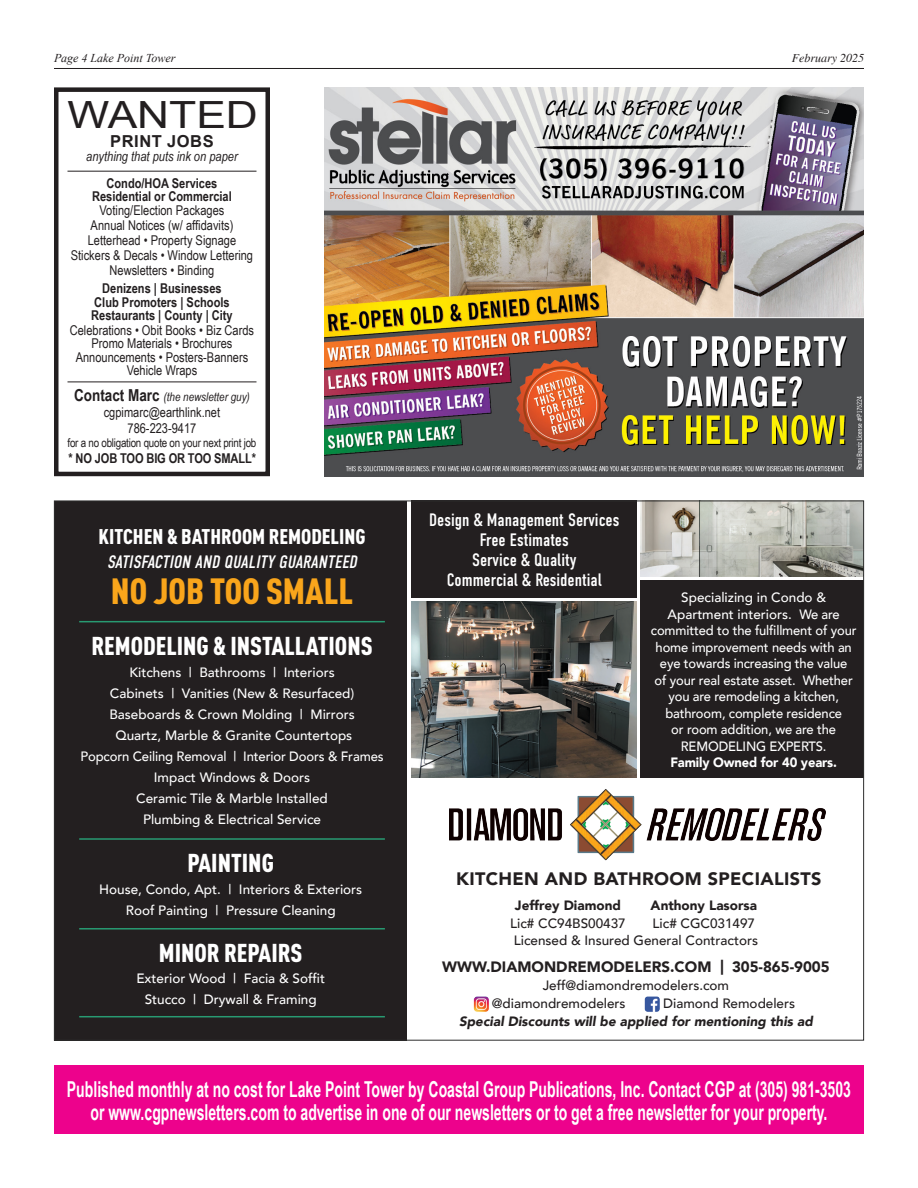
<style>
.page{position:relative;width:918px;height:1188px;background:#fff}
.page>*{position:absolute;margin:0;border:0;box-sizing:border-box;transform-origin:0 0}
.t1{font:37.5px "Arial";color:#231f20;scale:1.18 1}
.t2{font:900 36px "DIN Cond";color:#f9a51b}
.t3{font:900 25.5px "DIN Cond";color:#fff}
.t4{font:700 21.9px/23px "Arial Narrow";color:#fff;text-align:center;scale:.78 1}
.t5{font:900 21px "DIN Cond";color:#fff}
.t6{font:18px/20.1px "DIN Condensed";color:#fff;text-align:center}
.t7{font:italic 18px "DIN Condensed";color:#fff}
.t8{font:900 18px "Avenir";letter-spacing:.02em;color:#231f20}
.t9{font:700 16.5px "Arial";letter-spacing:.035em;color:#231f20}
.t10{font:900 15px "Avenir";color:#231f20}
.t11{font:500 13.5px/16.5px "Avenir";color:#fff;text-align:center}
.t12{font:13.5px/13.6px "Arial Narrow";color:#231f20;text-align:center}
.t13{font:500 13.5px/18px "Avenir";color:#231f20}
.t14{font:italic 900 13.5px/18px "Avenir";color:#231f20}
.t15{font:900 13.5px/18px "Avenir";color:#231f20}
.t16{font:italic 13.5px "Arial Narrow";color:#231f20}
.t17{font:700 13.5px "Arial Narrow";letter-spacing:-.01em;color:#231f20}
.t18{font:12px "Arial Narrow";letter-spacing:-.02em;color:#231f20}
.t19{font:italic 12px "Arial Narrow";color:#231f20}
.t20{font:italic 12px "Times New Roman";color:#231f20}
.t21{font:italic 12px "Times";color:#231f20}
.s1{font-weight:700}
.s2{font-weight:700;font-style:normal;font-size:16.5px}
.s3{font-weight:900}
.s4{font-weight:500}
.s5{font-weight:500;font-style:normal}
</style>
<div class="page">
<hr style="left:54px;top:68px;width:810px;height:1px;background:#231f20">
<hr style="left:68px;top:171px;width:188px;height:1px;background:#231f20">
<hr style="left:68px;top:382px;width:188px;height:1px;background:#231f20">
<div style="left:54px;top:87px;width:216px;height:389px;border:4px solid #231f20"></div>
<img style="left:324px;top:87px;width:540px;height:389px">
<div style="left:54px;top:1066px;width:810px;height:68px;background:#ed028c"></div>
<div style="left:54px;top:501px;width:810px;height:540px;background:#231f20"></div>
<div style="left:408px;top:501px;width:456px;height:540px;background:#fff"></div>
<div style="left:640px;top:581px;width:224px;height:197px;background:#231f20"></div>
<img style="left:411px;top:602px;width:225px;height:176px">
<hr style="left:79px;top:621px;width:306px;height:1px;background:#289a72">
<hr style="left:79px;top:1016px;width:306px;height:1px;background:#289a72">
<hr style="left:79px;top:838px;width:306px;height:2px;background:#289a72">
<img style="left:640px;top:503px;width:222px;height:74px">
<img style="left:544px;top:789px;width:129px;height:72px">
<img style="left:449px;top:807px;width:117px;height:33px">
<img style="left:643px;top:807px;width:182px;height:33px">
<hr style="left:79px;top:928px;width:306px;height:2px;background:#289a72">
<img style="left:473px;top:996px;width:16px;height:16px">
<img style="left:644px;top:996px;width:16px;height:16px">
<div style="left:411px;top:501px;width:225px;height:97px;background:#231f20"></div>
<p class="t20" style="left:54px;top:50px;width:123px">Page 4 Lake Point Tower</p>
<p class="t21" style="left:792px;top:52px;width:74px">February 2025</p>
<p class="t1" style="left:68px;top:89px;width:163px">WANTED</p>
<p class="t9" style="left:110px;top:129px;width:105px">PRINT JOBS</p>
<p class="t16" style="left:86px;top:147px;width:153px">anything that puts ink on paper</p>
<p class="t12" style="left:71px;top:175px;width:184px;line-height:14.5px"><span class="s1">Condo/HOA Services<br>Residential or Commercial<br></span>Voting/Election Packages<br>Annual Notices (w/ affidavits)<br>Letterhead • Property Signage<br>Stickers &amp; Decals • Window Lettering<br>Newsletters • Binding</p>
<p class="t12" style="left:70px;top:281px;width:186px"><span class="s1">Denizens | Businesses<br>Club Promoters | Schools<br>Restaurants | County | City<br></span>Celebrations • Obit Books • Biz Cards<br>Promo Materials • Brochures<br>Announcements • Posters-Banners<br>Vehicle Wraps</p>
<p class="t19" style="left:74px;top:388px;width:177px"><span class="s2">Contact Marc</span> (the newsletter guy)</p>
<p class="t12" style="left:104px;top:404px;width:118px;line-height:16.2px">cgpimarc@earthlink.net<br>786-223-9417</p>
<p class="t18" style="left:68px;top:434px;width:190px">for a no obligation quote on your next print job</p>
<p class="t17" style="left:68px;top:448px;width:189px">* NO JOB TOO BIG OR TOO SMALL*</p>
<p class="t5" style="left:99px;top:523px;width:268px">KITCHEN &amp; BATHROOM REMODELING</p>
<p class="t7" style="left:107px;top:552px;width:255px">SATISFACTION AND QUALITY GUARANTEED</p>
<p class="t2" style="left:111px;top:569px;width:244px">NO JOB TOO SMALL</p>
<p class="t3" style="left:91px;top:630px;width:283px">REMODELING &amp; INSTALLATIONS</p>
<p class="t11" style="left:80px;top:661px;width:305px;line-height:21px">Kitchens | Bathrooms | Interiors<br>Cabinets | Vanities (New &amp; Resurfaced)<br>Baseboards &amp; Crown Molding | Mirrors<br>Quartz, Marble &amp; Granite Countertops<br>Popcorn Ceiling Removal | Interior Doors &amp; Frames Impact Windows &amp; Doors<br>Ceramic Tile &amp; Marble Installed<br>Plumbing &amp; Electrical Service</p>
<p class="t3" style="left:187px;top:847px;width:88px">PAINTING</p>
<p class="t11" style="left:99px;top:878px;width:265px;line-height:21px">House, Condo, Apt. | Interiors &amp; Exteriors<br>Roof Painting | Pressure Cleaning</p>
<p class="t3" style="left:159px;top:937px;width:145px">MINOR REPAIRS</p>
<p class="t11" style="left:136px;top:968px;width:190px;line-height:21px">Exterior Wood | Facia &amp; Soffit<br>Stucco | Drywall &amp; Framing</p>
<p class="t6" style="left:429px;top:510px;width:192px">Design &amp; Management Services<br>Free Estimates<br>Service &amp; Quality<br>Commercial &amp; Residential</p>
<p class="t11" style="left:651px;top:589px;width:207px">Specializing in Condo &amp;<br>Apartment interiors. We are committed to the fulfillment of your home improvement needs with an eye towards increasing the value<br>of your real estate asset. Whether you are remodeling a kitchen, bathroom, complete residence<br>or room addition, we are the<br>REMODELING EXPERTS.<br><span class="s3">Family Owned for 40 years.</span></p>
<p class="t8" style="left:456px;top:863px;width:367px">KITCHEN AND BATHROOM SPECIALISTS</p>
<p class="t13" style="left:510px;top:896px;width:117px;text-align:center"><span class="s3">Jeffrey Diamond<br></span>Lic# CC94BS00437</p>
<p class="t15" style="left:651px;top:896px;width:108px">Anthony Lasorsa<br><span class="s4">Lic# CGC031497</span></p>
<p class="t13" style="left:514px;top:931px;width:246px">Licensed &amp; Insured General Contractors</p>
<p class="t10" style="left:442px;top:954px;width:389px">WWW.DIAMONDREMODELERS.COM | 305-865-9005</p>
<p class="t13" style="left:492px;top:976px;width:239px;text-indent:51px">Jeff@diamondremodelers.com @diamondremodelers</p>
<p class="t14" style="left:459px;top:995px;width:355px;text-indent:204px"><span class="s5">Diamond Remodelers<br></span>Special Discounts will be applied for mentioning this ad</p>
<p class="t4" style="left:67px;top:1077px;width:1007px">Published monthly at no cost for Lake Point Tower by Coastal Group Publications, Inc. Contact CGP at (305) 981-3503 or www.cgpnewsletters.com to advertise in one of our newsletters or to get a free newsletter for your property.</p>
</div>
